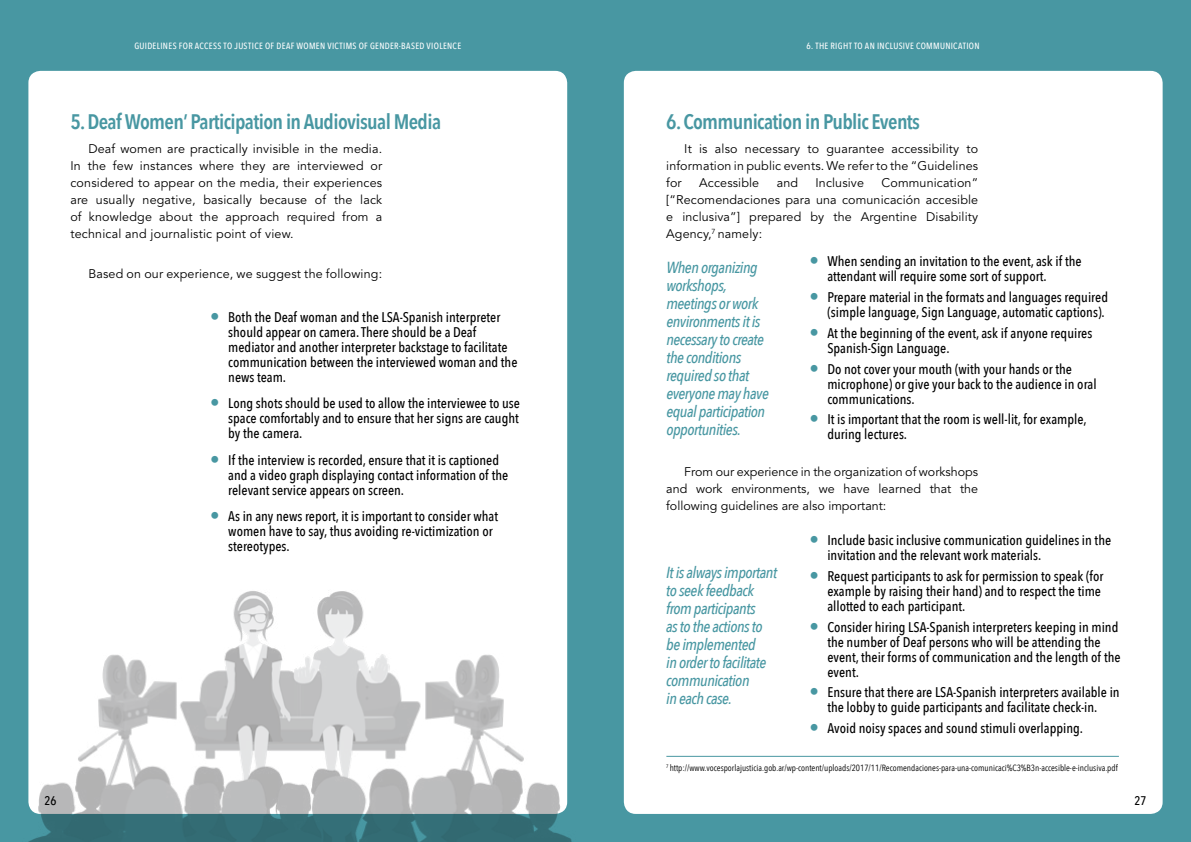
<style>
.page{position:relative;width:1191px;height:842px;background:#4897a2}
.page>*{position:absolute;margin:0;border:0;box-sizing:border-box;transform-origin:0 0}
.t1{font:600 21px "Avenir Next Condensed";letter-spacing:-.03em;color:#4897a2}
.t2{font:italic 500 16px/18px "Avenir Next Condensed";letter-spacing:-.03em;color:#4897a2}
.t3{font:500 14px/15px "Avenir Next Condensed";color:#000}
.t4{font:12.5px/17px "Avenir LT Std";letter-spacing:.01em;color:#000;text-align:justify}
.t5{font:500 12.5px "Avenir Next Condensed";color:#000}
.t6{font:9px "Avenir Next Condensed";color:#000}
.t7{font:500 9px "Avenir Next Condensed";letter-spacing:.035em;color:#fff}
.s1{font-size:19px;color:#4897a2}
</style>
<div class="page">
<div style="left:624px;top:71px;width:538px;height:743px;background:#fff;border-radius:12px"></div>
<div style="left:28px;top:71px;width:539px;height:743px;background:#fff;border-radius:12px"></div>
<img style="left:28px;top:582px;width:544px;height:260px">
<hr style="left:666px;top:756px;width:452px;height:1px;background:#4897a2">
<p class="t7" style="left:134px;top:40px;width:328px">GUIDELINES FOR ACCESS TO JUSTICE OF DEAF WOMEN VICTIMS OF GENDER-BASED VIOLENCE</p>
<p class="t7" style="left:806px;top:40px;width:175px">6. THE RIGHT TO AN INCLUSIVE COMMUNICATION</p>
<p class="t5" style="left:44px;top:793px;width:14px">26</p>
<h1 class="t1" style="left:70px;top:104px;width:372px">5. Deaf Women’ Participation in Audiovisual Media</h1>
<h1 class="t1" style="left:666px;top:104px;width:255px">6. Communication in Public Events</h1>
<p class="t4" style="left:70px;top:141px;width:313px;text-indent:18px">Deaf women are practically invisible in the media.<br>In the few instances where they are interviewed or considered to appear on the media, their experiences are usually negative, basically because of the lack of knowledge about the approach required from a technical and journalistic point of view.</p>
<p class="t4" style="left:88px;top:266px;width:295px">Based on our experience, we suggest the following:</p>
<p class="t3" style="left:228px;top:309px;width:291px;text-indent:-18px"><span class="s1">•</span> Both the Deaf woman and the LSA-Spanish interpreter should appear on camera. There should be a Deaf mediator and another interpreter backstage to facilitate communication between the interviewed woman and the news team.</p>
<p class="t3" style="left:228px;top:396px;width:293px;text-align:justify;text-indent:-18px"><span class="s1">•</span> Long shots should be used to allow the interviewee to use space comfortably and to ensure that her signs are caught by the camera.</p>
<p class="t3" style="left:228px;top:452px;width:281px;text-indent:-18px"><span class="s1">•</span> If the interview is recorded, ensure that it is captioned and a video graph displaying contact information of the relevant service appears on screen.</p>
<p class="t3" style="left:228px;top:509px;width:271px;text-indent:-18px"><span class="s1">•</span> As in any news report, it is important to consider what women have to say, thus avoiding re-victimization or stereotypes.</p>
<p class="t4" style="left:666px;top:141px;width:313px;text-indent:18px">It is also necessary to guarantee accessibility to information in public events. We refer to the “Guidelines for</p>
<p class="t4" style="left:699px;top:175px;width:61px">Accessible</p>
<p class="t4" style="left:776px;top:175px;width:23px">and</p>
<p class="t4" style="left:815px;top:175px;width:50px">Inclusive</p>
<p class="t4" style="left:666px;top:175px;width:313px;text-indent:215px">Communication” [“Recomendaciones para una comunicación accesible e inclusiva”] prepared by the Argentine Disability Agency,<sup>7</sup> namely:</p>
<p class="t3" style="left:827px;top:254px;width:256px;text-indent:-18px"><span class="s1">•</span> When sending an invitation to the event, ask if the attendant will require some sort of support.</p>
<p class="t3" style="left:809px;top:289px;width:300px;text-align:right"><span class="s1">•</span> Prepare material in the formats and languages required (simple language, Sign Language, automatic captions).</p>
<p class="t3" style="left:827px;top:325px;width:266px;text-indent:-18px"><span class="s1">•</span> At the beginning of the event, ask if anyone requires<br>Spanish-Sign Language.</p>
<p class="t3" style="left:827px;top:361px;width:271px;text-indent:-18px"><span class="s1">•</span> Do not cover your mouth (with your hands or the microphone) or give your back to the audience in oral communications.</p>
<p class="t3" style="left:827px;top:412px;width:261px;text-indent:-18px"><span class="s1">•</span> It is important that the room is well-lit, for example, during lectures.</p>
<p class="t4" style="left:666px;top:463px;width:313px;text-indent:18px">From our experience in the organization of workshops and work environments, we have learned that the following guidelines are also important:</p>
<p class="t3" style="left:827px;top:532px;width:285px;text-indent:-18px"><span class="s1">•</span> Include basic inclusive communication guidelines in the invitation and the relevant work materials.</p>
<p class="t3" style="left:827px;top:568px;width:277px;text-indent:-18px"><span class="s1">•</span> Request participants to ask for permission to speak (for example by raising their hand) and to respect the time allotted to each participant.</p>
<p class="t3" style="left:827px;top:619px;width:295px;text-indent:-18px"><span class="s1">•</span> Consider hiring LSA-Spanish interpreters keeping in mind the number of Deaf persons who will be attending the event, their forms of communication and the length of the event.</p>
<p class="t3" style="left:809px;top:685px;width:312px;text-align:center"><span class="s1">•</span> Ensure that there are LSA-Spanish interpreters available in the lobby to guide participants and facilitate check-in.</p>
<p class="t3" style="left:809px;top:721px;width:275px"><span class="s1">•</span> Avoid noisy spaces and sound stimuli overlapping.</p>
<p class="t2" style="left:666px;top:258px;width:104px">When organizing workshops, meetings or work environments it is necessary to create the conditions required so that everyone may have equal participation opportunities.</p>
<p class="t2" style="left:666px;top:563px;width:112px">It is always important to seek feedback from participants<br>as to the actions to be implemented<br>in order to facilitate communication<br>in each case.</p>
<p class="t6" style="left:666px;top:760px;width:453px"><sup>7</sup> http://www.vocesporlajusticia.gob.ar/wp-content/uploads/2017/11/Recomendaciones-para-una-comunicaci%C3%B3n-accesible-e-inclusiva.pdf</p>
<p class="t5" style="left:1134px;top:793px;width:14px">27</p>
</div>
